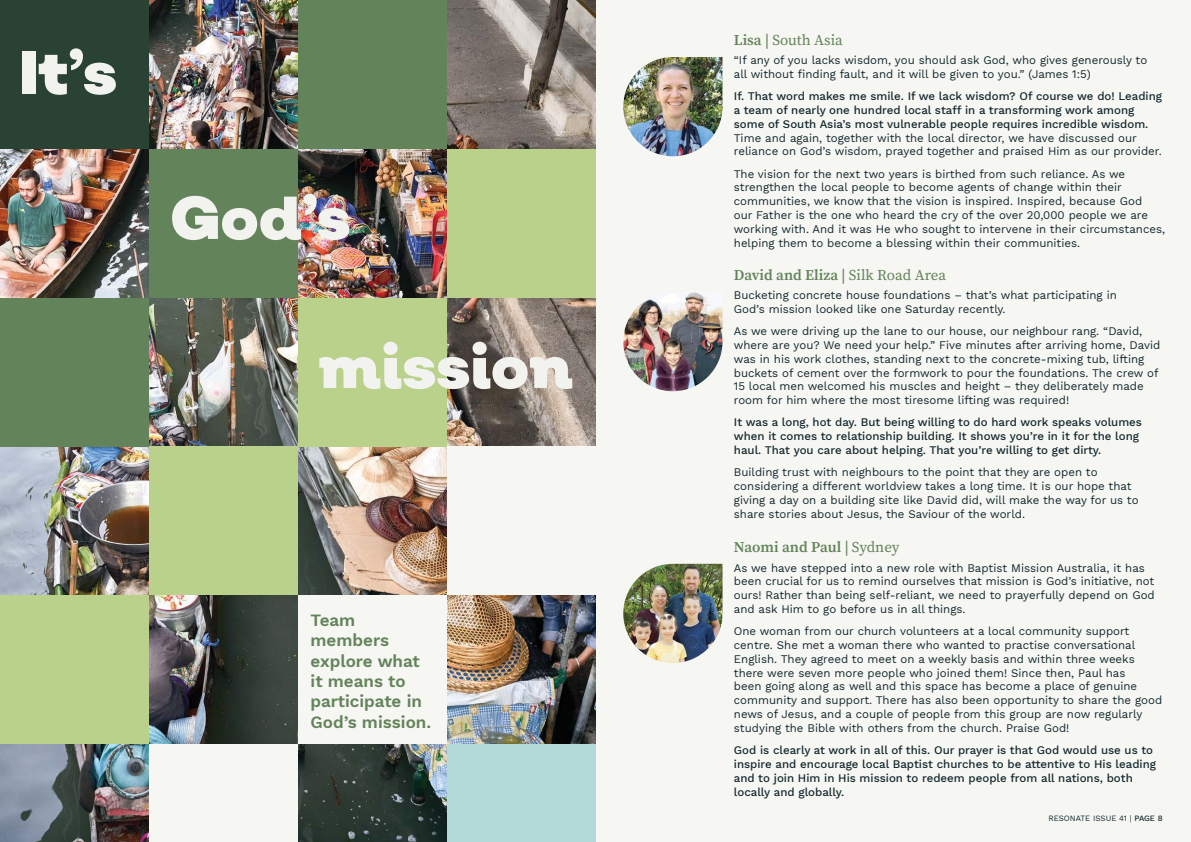
<style>
.page{position:relative;width:1191px;height:842px;background:#f6f6f3}
.page>*{position:absolute;margin:0;border:0;box-sizing:border-box;transform-origin:0 0}
.t1{font:900 60px "Salvatore Roman";color:#f2f2ee}
.t2{font:600 17px/20.4px "Work Sans";color:#63835a}
.t3{font:600 15px "Source Serif Pro";color:#63835a}
.t4{font:15px "Source Serif Pro";color:#63835a}
.t5{font:11.5px/13.8px "Work Sans";color:#14292e}
.t6{font:500 11.5px/13.8px "Work Sans";color:#14292e}
.t7{font:8px "Work Sans";color:#14292e}
.s1{font-weight:600}
.s2{font-weight:400}
.s3{font-weight:500}
</style>
<div class="page">
<img style="left:0;top:0;width:595px;height:842px">
<img style="left:623px;top:57px;width:99px;height:99px">
<img style="left:623px;top:292px;width:99px;height:99px">
<img style="left:623px;top:564px;width:99px;height:99px">
<div style="left:0;top:0;width:149px;height:149px;background:#2a4233"></div>
<div style="left:0;top:298px;width:149px;height:148px;background:#63835a"></div>
<div style="left:0;top:595px;width:149px;height:149px;background:#b9d18a"></div>
<div style="left:149px;top:149px;width:149px;height:149px;background:#63835a"></div>
<div style="left:149px;top:446px;width:149px;height:149px;background:#b9d18a"></div>
<div style="left:149px;top:744px;width:149px;height:98px;background:#f6f6f3"></div>
<div style="left:298px;top:0;width:148px;height:149px;background:#63835a"></div>
<div style="left:298px;top:298px;width:148px;height:148px;background:#b9d18a"></div>
<div style="left:298px;top:595px;width:148px;height:149px;background:#f6f6f3"></div>
<div style="left:446px;top:149px;width:149px;height:149px;background:#b9d18a"></div>
<div style="left:446px;top:446px;width:149px;height:149px;background:#f6f6f3"></div>
<div style="left:446px;top:744px;width:149px;height:98px;background:#b1dad8"></div>
<p class="t1" style="left:19px;top:33px;width:99px">It’s</p>
<p class="t1" style="left:170px;top:178px;width:182px">God’s</p>
<p class="t1" style="left:318px;top:327px;width:256px">mission</p>
<p class="t2" style="left:310px;top:609px;width:122px">Team members explore what it means to participate in<br>God’s mission.</p>
<p class="t4" style="left:734px;top:30px;width:110px"><span class="s1">Lisa |</span> South Asia</p>
<p class="t5" style="left:734px;top:53px;width:415px">“If any of you lacks wisdom, you should ask God, who gives generously to all without finding fault, and it will be given to you.” (James 1:5)</p>
<p class="t6" style="left:734px;top:89px;width:430px">If. That word makes me smile. If we lack wisdom? Of course we do! Leading a team of nearly one hundred local staff in a transforming work among some of South Asia’s most vulnerable people requires incredible wisdom.<br><span class="s2">Time and again, together with the local director, we have discussed our reliance on God’s wisdom, prayed together and praised Him as our provider.</span></p>
<p class="t5" style="left:734px;top:166px;width:433px">The vision for the next two years is birthed from such reliance. As we strengthen the local people to become agents of change within their communities, we know that the vision is inspired. Inspired, because God<br>our Father is the one who heard the cry of the over 20,000 people we are working with. And it was He who sought to intervene in their circumstances, helping them to become a blessing within their communities.</p>
<p class="t3" style="left:734px;top:264px;width:214px">David and Eliza | <span class="s2">Silk Road Area</span></p>
<p class="t5" style="left:734px;top:288px;width:384px">Bucketing concrete house foundations – that’s what participating in<br>God’s mission looked like one Saturday recently.</p>
<p class="t5" style="left:734px;top:324px;width:428px">As we were driving up the lane to our house, our neighbour rang. “David, where are you? We need your help.” Five minutes after arriving home, David was in his work clothes, standing next to the concrete-mixing tub, lifting buckets of cement over the formwork to pour the foundations. The crew of 15 local men welcomed his muscles and height – they deliberately made room for him where the most tiresome lifting was required!</p>
<p class="t6" style="left:734px;top:415px;width:410px">It was a long, hot day. But being willing to do hard work speaks volumes when it comes to relationship building. It shows you’re in it for the long haul. That you care about helping. That you’re willing to get dirty.</p>
<p class="t5" style="left:734px;top:465px;width:406px">Building trust with neighbours to the point that they are open to considering a different worldview takes a long time. It is our hope that giving a day on a building site like David did, will make the way for us to share stories about Jesus, the Saviour of the world.</p>
<p class="t3" style="left:734px;top:537px;width:167px">Naomi and Paul | <span class="s2">Sydney</span></p>
<p class="t5" style="left:734px;top:560px;width:422px">As we have stepped into a new role with Baptist Mission Australia, it has been crucial for us to remind ourselves that mission is God’s initiative, not ours! Rather than being self-reliant, we need to prayerfully depend on God and ask Him to go before us in all things.</p>
<p class="t5" style="left:734px;top:624px;width:430px">One woman from our church volunteers at a local community support centre. She met a woman there who wanted to practise conversational English. They agreed to meet on a weekly basis and within three weeks there were seven more people who joined them! Since then, Paul has<br>been going along as well and this space has become a place of genuine community and support. There has also been opportunity to share the good news of Jesus, and a couple of people from this group are now regularly studying the Bible with others from the church. Praise God!</p>
<p class="t6" style="left:734px;top:743px;width:424px">God is clearly at work in all of this. Our prayer is that God would use us to inspire and encourage local Baptist churches to be attentive to His leading and to join Him in His mission to redeem people from all nations, both locally and globally.</p>
<p class="t7" style="left:1048px;top:812px;width:116px">RESONATE ISSUE 41 | <span class="s3">PAGE 8</span></p>
</div>
